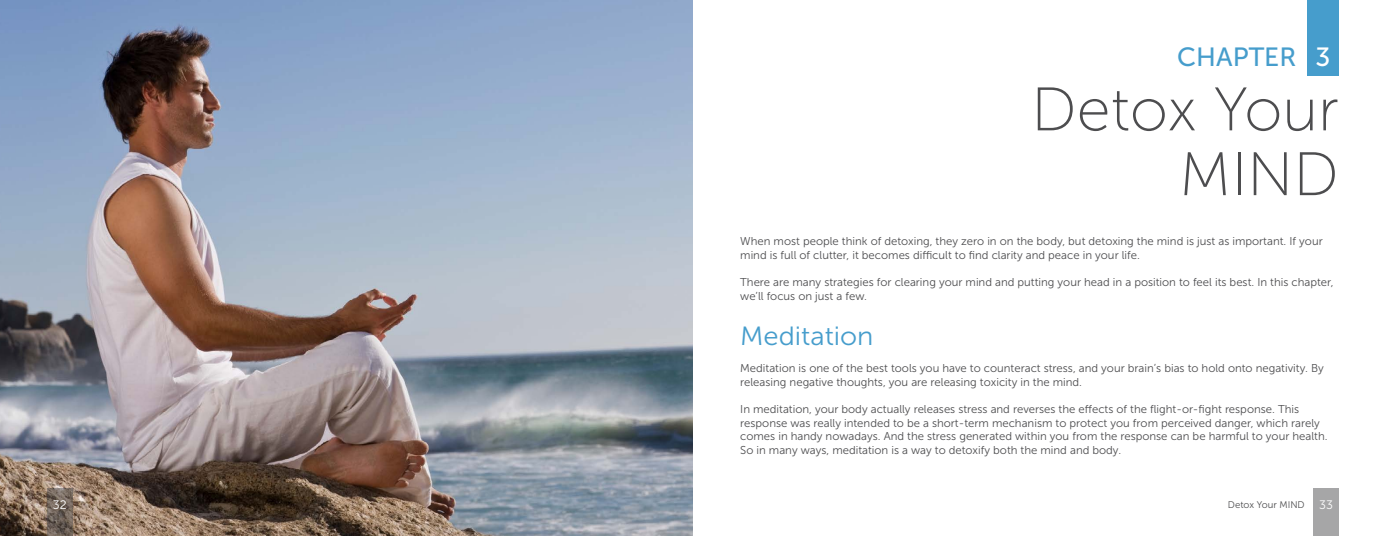
<style>
.page{position:relative;width:1386px;height:536px;background:#fff}
.page>*{position:absolute;margin:0;border:0;box-sizing:border-box;transform-origin:0 0}
.t1{font:61.25px/64.8px "Museo Sans 100";color:#4d4d4f;text-align:right}
.t2{font:26.25px "Museo Sans 300";color:#469dcc;scale:1.04 1}
.t3{font:26.25px "Museo Sans 500";color:#469dcc}
.t4{font:12.25px "Museo Sans 300";color:#fff}
.t5{font:11.38px/13.7px "Museo Sans 300";color:#4d4d4f}
.t6{font:9.62px "Museo Sans 300";color:#4d4d4f}
.s1{color:#fff}
.s2{font-size:12.25px;color:#fff}
</style>
<div class="page">
<img style="left:0;top:0;width:693px;height:536px">
<div style="left:1314px;top:488px;width:25px;height:48px;background:#a6a6a7"></div>
<svg style="left:47px;top:488px;width:25px;height:48px"></svg>
<div style="left:1307px;top:0;width:32px;height:75px;background:#469dcc"></div>
<h2 class="t3" style="left:1177px;top:43px;width:155px">CHAPTER <span class="s1">3</span></h2>
<h1 class="t1" style="left:1031px;top:78px;width:309px">Detox Your<br>MIND</h1>
<p class="t5" style="left:740px;top:234px;width:584px">When most people think of detoxing, they zero in on the body, but detoxing the mind is just as important. If your mind is full of clutter, it becomes difficult to find clarity and peace in your life.</p>
<p class="t5" style="left:740px;top:275px;width:595px">There are many strategies for clearing your mind and putting your head in a position to feel its best. In this chapter, we’ll focus on just a few.</p>
<h2 class="t2" style="left:740px;top:321px;width:130px">Meditation</h2>
<p class="t5" style="left:740px;top:361px;width:585px">Meditation is one of the best tools you have to counteract stress, and your brain’s bias to hold onto negativity. By releasing negative thoughts, you are releasing toxicity in the mind.</p>
<p class="t5" style="left:740px;top:402px;width:589px">In meditation, your body actually releases stress and reverses the effects of the flight-or-fight response. This response was really intended to be a short-term mechanism to protect you from perceived danger, which rarely comes in handy nowadays. And the stress generated within you from the response can be harmful to your health.<br>So in many ways, meditation is a way to detoxify both the mind and body.</p>
<p class="t4" style="left:53px;top:498px;width:15px">32</p>
<p class="t6" style="left:1228px;top:499px;width:107px">Detox Your MIND <span class="s2">33</span></p>
</div>
